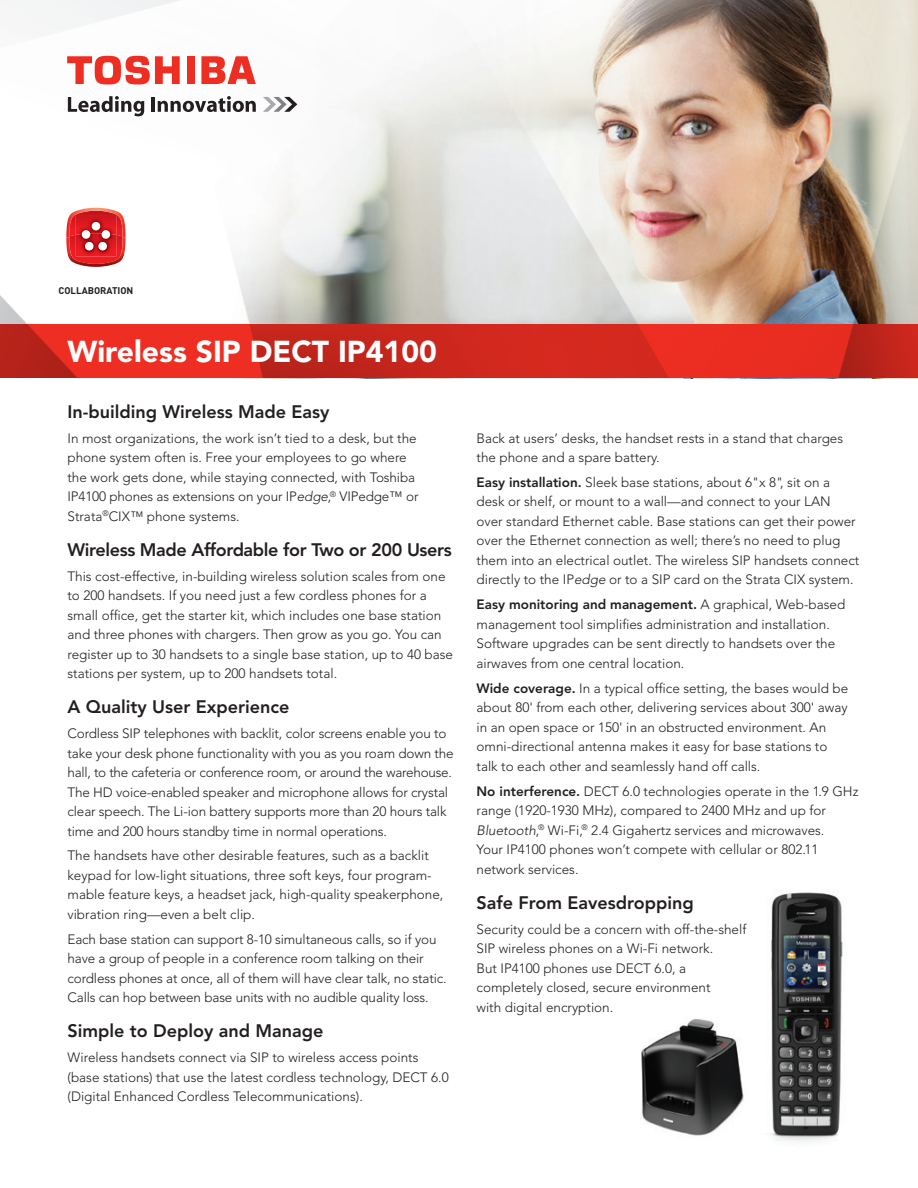
<style>
.page{position:relative;width:918px;height:1188px;background:#fff}
.page>*{position:absolute;margin:0;border:0;box-sizing:border-box;transform-origin:0 0}
.H1_white{font:900 30px "Avenir";color:#fff}
.t1{font:800 18px "Avenir";color:#231f20}
.t2{font:800 18px "Avenir";letter-spacing:-.02em;color:#231f20}
.body_copy{font:300 13.5px/19.5px "Avenir";color:#231f20}
.body_copy_AH{font:300 13.5px/19.5px "Avenir";color:#231f20}
.t3{font:700 9.6px "DIN";color:#231f20}
.s1{font-style:italic}
.s2{font-weight:800}
</style>
<div class="page">
<img style="left:0;top:0;width:918px;height:324px">
<svg style="left:0;top:324px;width:918px;height:54px;background:#d6291e"></svg>
<img style="left:641px;top:1019px;width:103px;height:117px">
<img style="left:770px;top:892px;width:73px;height:250px">
<svg style="left:66px;top:208px;width:60px;height:60px"></svg>
<img style="left:66px;top:237px;width:60px;height:30px">
<img style="left:76px;top:216px;width:40px;height:17px">
<img style="left:76px;top:233px;width:40px;height:24px">
<div style="left:92px;top:222px;width:8px;height:9px;background:#fff;border-radius:50%"></div>
<div style="left:98px;top:242px;width:9px;height:8px;background:#fff;border-radius:50%"></div>
<div style="left:85px;top:242px;width:9px;height:8px;background:#fff;border-radius:50%"></div>
<div style="left:102px;top:230px;width:8px;height:9px;background:#fff;border-radius:50%"></div>
<div style="left:82px;top:230px;width:8px;height:9px;background:#fff;border-radius:50%"></div>
<svg style="left:263px;top:97px;width:34px;height:15px"></svg>
<svg style="left:68px;top:96px;width:76px;height:20px"></svg>
<hr style="left:152px;top:97px;width:3px;height:15px;background:#231f20">
<svg style="left:158px;top:96px;width:98px;height:16px"></svg>
<div style="left:187px;top:56px;width:7px;height:28px;background:#ee2e22"></div>
<svg style="left:201px;top:56px;width:55px;height:28px"></svg>
<svg style="left:67px;top:55px;width:113px;height:30px"></svg>
<p class="t3" style="left:59px;top:284px;width:76px">COLLABORATION</p>
<p class="H1_white" style="left:68px;top:334px;width:371px">Wireless SIP DECT IP4100</p>
<h2 class="t1" style="left:68px;top:401px;width:264px">In-building Wireless Made Easy</h2>
<p class="body_copy_AH" style="left:68px;top:428px;width:353px">In most organizations, the work isn’t tied to a desk, but the phone system often is. Free your employees to go where the work gets done, while staying connected, with Toshiba IP4100 phones as extensions on your IP<span class="s1">edge</span>,<sup>®</sup> VIPedge™ or Strata<sup>®</sup>CIX™ phone systems.</p>
<h2 class="t2" style="left:68px;top:539px;width:386px">Wireless Made Affordable for Two or 200 Users</h2>
<p class="body_copy_AH" style="left:68px;top:566px;width:387px">This cost-effective, in-building wireless solution scales from one to 200 handsets. If you need just a few cordless phones for a small office, get the starter kit, which includes one base station and three phones with chargers. Then grow as you go. You can register up to 30 handsets to a single base station, up to 40 base stations per system, up to 200 handsets total.</p>
<h2 class="t1" style="left:68px;top:696px;width:224px">A Quality User Experience</h2>
<p class="body_copy_AH" style="left:68px;top:724px;width:388px">Cordless SIP telephones with backlit, color screens enable you to take your desk phone functionality with you as you roam down the hall, to the cafeteria or conference room, or around the warehouse.<br>The HD voice-enabled speaker and microphone allows for crystal clear speech. The Li-ion battery supports more than 20 hours talk time and 200 hours standby time in normal operations.</p>
<p class="body_copy" style="left:68px;top:846px;width:377px">The handsets have other desirable features, such as a backlit keypad for low-light situations, three soft keys, four program&shy;mable feature keys, a headset jack, high-quality speakerphone, vibration ring—even a belt clip.</p>
<p class="body_copy" style="left:68px;top:929px;width:381px">Each base station can support 8-10 simultaneous calls, so if you have a group of people in a conference room talking on their cordless phones at once, all of them will have clear talk, no static.<br>Calls can hop between base units with no audible quality loss.</p>
<h2 class="t1" style="left:68px;top:1020px;width:257px">Simple to Deploy and Manage</h2>
<p class="body_copy_AH" style="left:68px;top:1048px;width:383px">Wireless handsets connect via SIP to wireless access points (base stations) that use the latest cordless technology, DECT 6.0 (Digital Enhanced Cordless Telecommunications).</p>
<p class="body_copy_AH" style="left:477px;top:428px;width:368px">Back at users’ desks, the handset rests in a stand that charges the phone and a spare battery.</p>
<p class="body_copy" style="left:477px;top:472px;width:384px"><span class="s2">Easy installation.</span> Sleek base stations, about 6"x 8", sit on a desk or shelf, or mount to a wall—and connect to your LAN over standard Ethernet cable. Base stations can get their power over the Ethernet connection as well; there’s no need to plug them into an electrical outlet. The wireless SIP handsets connect directly to the IP<span class="s1">edge</span> or to a SIP card on the Strata CIX system.</p>
<p class="body_copy" style="left:477px;top:595px;width:370px"><span class="s2">Easy monitoring and management.</span> A graphical, Web-based management tool simplifies administration and installation.<br>Software upgrades can be sent directly to handsets over the airwaves from one central location.</p>
<p class="body_copy" style="left:477px;top:678px;width:373px"><span class="s2">Wide coverage.</span> In a typical office setting, the bases would be about 80' from each other, delivering services about 300' away in an open space or 150' in an obstructed environment. An omni-directional antenna makes it easy for base stations to talk to each other and seamlessly hand off calls.</p>
<p class="body_copy" style="left:477px;top:781px;width:383px"><span class="s2">No interference.</span> DECT 6.0 technologies operate in the 1.9 GHz range (1920-1930 MHz), compared to 2400 MHz and up for <span class="s1">Bluetooth</span>,<sup>®</sup> Wi-Fi,<sup>®</sup> 2.4 Gigahertz services and microwaves.<br>Your IP4100 phones won’t compete with cellular or 802.11 network services.</p>
<h2 class="t1" style="left:477px;top:892px;width:219px">Safe From Eavesdropping</h2>
<p class="body_copy_AH" style="left:477px;top:919px;width:271px">Security could be a concern with off-the-shelf SIP wireless phones on a Wi-Fi network.<br>But IP4100 phones use DECT 6.0, a completely closed, secure environment<br>with digital encryption.</p>
</div>
